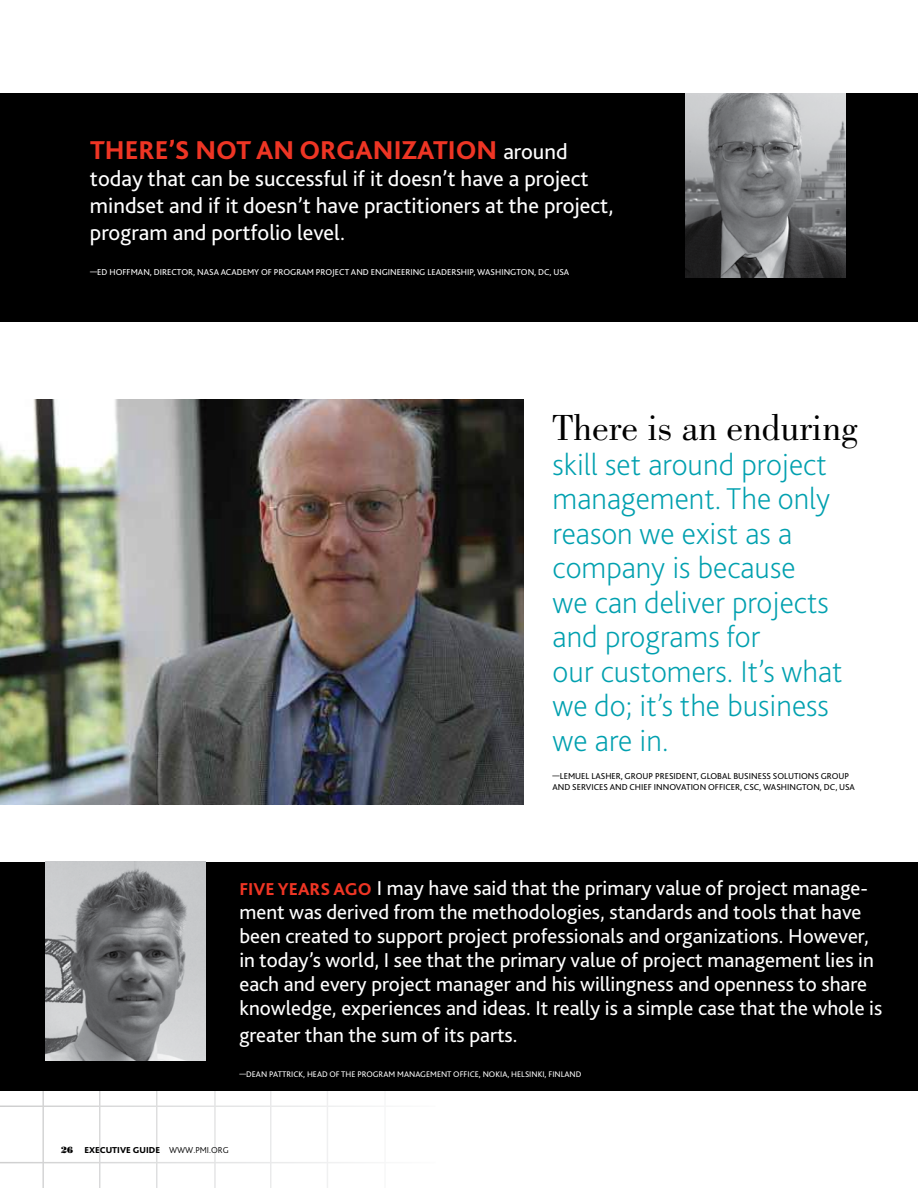
<style>
.page{position:relative;width:918px;height:1188px;background:#fff}
.page>*{position:absolute;margin:0;border:0;box-sizing:border-box;transform-origin:0 0}
.t1{font:37.5px "Bodoni Std";color:#000}
.t2{font:200 31.5px/34.5px "Bliss 2";color:#00a0af}
.t3{font:800 27px "Bliss 2";color:#ee3524}
.t4{font:22.5px/27px "Bliss 2";color:#fff}
.t5{font:21px/24px "Bliss 2";color:#fff}
.t6{font:9px/10.8px "Bliss 2";color:#000}
.t7{font:9px "Bliss 2";color:#fff}
.t8{font:800 9px "Bliss 2";color:#000}
.t9{font:8.55px "Bliss 2";color:#fff}
.s1{font-weight:400;font-size:22.5px;color:#fff}
.s2{font-weight:800;font-size:18px;color:#ee3524}
.s3{font-family:"Bodoni Std Poster";font-weight:400}
.s4{font-weight:300}
</style>
<div class="page">
<div style="left:0;top:94px;width:918px;height:228px;background:#000"></div>
<div style="left:0;top:862px;width:918px;height:228px;background:#000"></div>
<img style="left:0;top:400px;width:523px;height:405px">
<img style="left:686px;top:94px;width:160px;height:184px">
<img style="left:45px;top:862px;width:160px;height:198px">
<p class="t3" style="left:90px;top:134px;width:479px">THERE’S NOT AN O RGANIZATIO N <span class="s1">around</span></p>
<p class="t4" style="left:90px;top:165px;width:525px">today that can be successful if it doesn’t have a project mindset and if it doesn’t have practitioners at the project, program and portfolio level.</p>
<p class="t7" style="left:90px;top:266px;width:114px">—Ed Hoffman, di rector, NASA</p>
<p class="t7" style="left:221px;top:266px;width:339px">Academy of Program Project and Engi neeri ng Leadership, Washi ngton, DC, USA</p>
<h1 class="t1" style="left:553px;top:407px;width:307px">There is an enduring</h1>
<h2 class="t2" style="left:553px;top:446px;width:292px">skill set around project management. The only reason we exist as a company is because<br>we can deliver projects and programs for<br>our customers. It’s what we do; it’s the business we are in.</h2>
<p class="t6" style="left:553px;top:771px;width:297px">—Lemuel Lasher, group presi dent, global busi ness solutions group and services and chi ef i nnovation officer, CSC, Washi ngton, DC, USA</p>
<p class="t5" style="left:239px;top:876px;width:644px"><span class="s2">FIVE YEARS AGO</span> I may have said that the primary value of project manage&shy;ment was derived from the methodologies, standards and tools that have been created to support project professionals and organizations. H owever, in today’s world, I see that the primary value of project management lies in each and every project manager and his willingness and openness to share knowledge, experiences and ideas. It really is a simple case that the whole is</p>
<p class="t5" style="left:239px;top:1023px;width:280px">greater than the sum of its parts.</p>
<p class="t9" style="left:239px;top:1068px;width:344px">—Dean Pattrick, head of the program managem ent office, Nokia, H elsi nki, Fi nland</p>
<p class="t8" style="left:61px;top:1145px;width:169px"><span class="s3">26</span> EXECUTIVE GUIDE <span class="s4">WWW.PMI.ORG</span></p>
</div>
